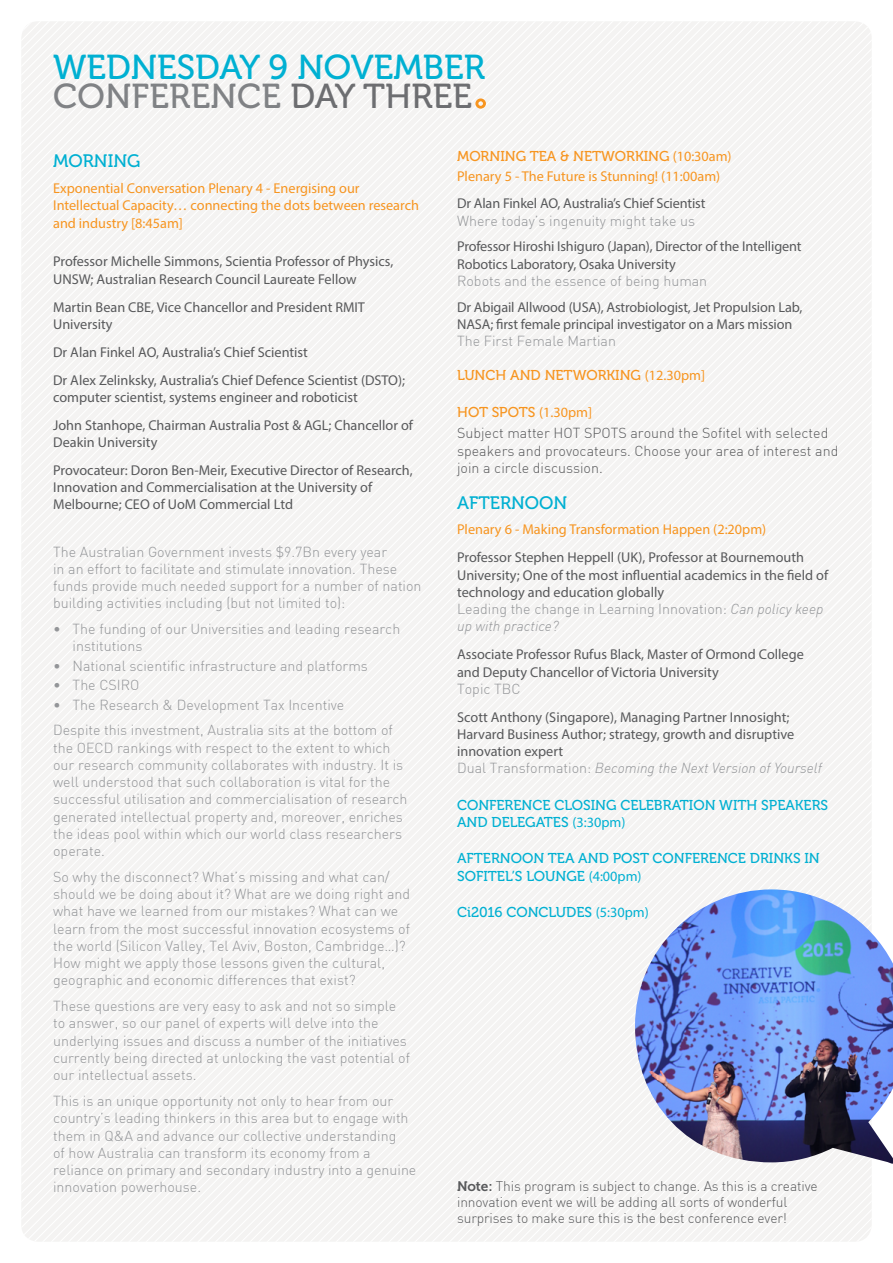
<style>
.page{position:relative;width:893px;height:1263px;background:#fff}
.page>*{position:absolute;margin:0;border:0;box-sizing:border-box;transform-origin:0 0}
.t1{font:34.5px/29.2px "Museo 500";color:#00b0d2}
.t2{font:18px "Museo 500";color:#00b0d2}
.t3{font:300 14.25px/17.2px "DIN";color:#939598}
.t4{font:14.25px/17.2px "Myriad Pro";color:#58595b}
.t5{font:14.25px/17.2px "Myriad Pro";color:#f79520}
.t6{font:14.25px/17.2px "Museo 500";color:#00b0d2}
.t7{font:300 14.25px/17.2px "DIN";color:#58595b}
.t8{font:14.25px "Museo 500";color:#f79520}
.t9{font:italic 300 14.25px "DIN";color:#939598}
.t10{font:300 13.8px/16px "DIN";letter-spacing:-.01em;color:#58595b}
.s1{color:#808285}
.s2{color:#6d6e71}
.s3{font-family:"Myriad Pro"}
.s4{font-style:italic}
.s5{font-style:normal}
.s6{font-family:"Museo 700";font-weight:400}
</style>
<div class="page">
<svg style="left:427px;top:22px;width:9px;height:1219px"></svg>
<svg style="left:444px;top:22px;width:9px;height:1219px"></svg>
<svg style="left:453px;top:22px;width:9px;height:1219px"></svg>
<svg style="left:470px;top:22px;width:9px;height:1219px"></svg>
<svg style="left:479px;top:22px;width:8px;height:1219px"></svg>
<svg style="left:487px;top:22px;width:9px;height:1219px"></svg>
<svg style="left:496px;top:22px;width:9px;height:1219px"></svg>
<svg style="left:505px;top:22px;width:8px;height:1219px"></svg>
<svg style="left:513px;top:22px;width:9px;height:1219px"></svg>
<svg style="left:522px;top:22px;width:8px;height:1219px"></svg>
<svg style="left:530px;top:22px;width:10px;height:1219px"></svg>
<svg style="left:540px;top:22px;width:8px;height:1219px"></svg>
<svg style="left:548px;top:22px;width:9px;height:1219px"></svg>
<svg style="left:557px;top:22px;width:9px;height:1219px"></svg>
<svg style="left:566px;top:22px;width:8px;height:1219px"></svg>
<svg style="left:574px;top:22px;width:9px;height:1219px"></svg>
<svg style="left:583px;top:22px;width:9px;height:1219px"></svg>
<svg style="left:592px;top:22px;width:8px;height:1219px"></svg>
<svg style="left:600px;top:22px;width:9px;height:1219px"></svg>
<svg style="left:609px;top:22px;width:8px;height:1219px"></svg>
<svg style="left:617px;top:22px;width:9px;height:1219px"></svg>
<svg style="left:626px;top:22px;width:9px;height:1219px"></svg>
<svg style="left:635px;top:22px;width:8px;height:1219px"></svg>
<svg style="left:643px;top:22px;width:9px;height:1219px"></svg>
<svg style="left:652px;top:22px;width:8px;height:1219px"></svg>
<svg style="left:660px;top:22px;width:9px;height:1219px"></svg>
<svg style="left:669px;top:22px;width:9px;height:1219px"></svg>
<svg style="left:678px;top:22px;width:8px;height:1219px"></svg>
<svg style="left:686px;top:22px;width:9px;height:1219px"></svg>
<svg style="left:695px;top:22px;width:9px;height:1219px"></svg>
<svg style="left:704px;top:22px;width:8px;height:1219px"></svg>
<svg style="left:712px;top:22px;width:9px;height:1219px"></svg>
<svg style="left:721px;top:22px;width:10px;height:1219px"></svg>
<svg style="left:731px;top:22px;width:8px;height:1219px"></svg>
<svg style="left:739px;top:22px;width:9px;height:1219px"></svg>
<svg style="left:748px;top:22px;width:9px;height:1219px"></svg>
<svg style="left:757px;top:22px;width:8px;height:1219px"></svg>
<svg style="left:765px;top:22px;width:9px;height:1219px"></svg>
<svg style="left:774px;top:22px;width:8px;height:1219px"></svg>
<svg style="left:782px;top:22px;width:9px;height:1219px"></svg>
<svg style="left:791px;top:22px;width:9px;height:1219px"></svg>
<svg style="left:800px;top:22px;width:8px;height:1219px"></svg>
<svg style="left:808px;top:22px;width:9px;height:1219px"></svg>
<svg style="left:817px;top:22px;width:9px;height:1219px"></svg>
<svg style="left:826px;top:22px;width:8px;height:1219px"></svg>
<svg style="left:834px;top:22px;width:9px;height:1219px"></svg>
<svg style="left:843px;top:22px;width:28px;height:1219px"></svg>
<img style="left:635px;top:889px;width:258px;height:275px">
<svg style="left:475px;top:98px;width:11px;height:11px"></svg>
<h1 class="t1" style="left:53px;top:53px;width:434px">WEDNESDAY 9 NOVEMBER<br><span class="s1">CONFERENCE</span> <span class="s2">DAY THREE</span></h1>
<p class="t2" style="left:53px;top:151px;width:89px">MORNING</p>
<p class="t5" style="left:53px;top:180px;width:367px">Exponential Conversation Plenary 4 - Energising our<br>Intellectual Capacity… connecting the dots between research and industry [8:45am]</p>
<p class="t4" style="left:53px;top:253px;width:342px">Professor Michelle Simmons, Scientia Professor of Physics,<br>UNSW; Australian Research Council Laureate Fellow</p>
<p class="t4" style="left:53px;top:298px;width:313px">Martin Bean CBE, Vice Chancellor and President RMIT<br>University</p>
<p class="t4" style="left:53px;top:338px;width:353px;line-height:27.9px">Dr Alan Finkel AO, Australia’s Chief Scientist<br>Dr Alex Zelinksky, Australia’s Chief Defence Scientist (DSTO);</p>
<p class="t4" style="left:53px;top:383px;width:361px;line-height:27.9px">computer scientist, systems engineer and roboticist<br>John Stanhope, Chairman Australia Post &amp; AGL; Chancellor of</p>
<p class="t4" style="left:53px;top:428px;width:361px;line-height:27.9px">Deakin University<br>Provocateur: Doron Ben-Meir, Executive Director of Research,</p>
<p class="t4" style="left:53px;top:478px;width:321px">Innovation and Commercialisation at the University of<br>Melbourne; CEO of UoM Commercial Ltd</p>
<p class="t3" style="left:53px;top:543px;width:370px">The Australian Government invests $9.7Bn every year<br>in an effort to facilitate and stimulate innovation. These funds provide much needed support for a number of nation building activities including (but not limited to):</p>
<p class="t3" style="left:73px;top:620px;width:329px;text-indent:-19px">• The funding of our Universities and leading research institutions</p>
<p class="t3" style="left:53px;top:657px;width:316px">• National scientific infrastructure and platforms</p>
<p class="t3" style="left:53px;top:676px;width:88px">• The CSIRO</p>
<p class="t3" style="left:53px;top:691px;width:341px;line-height:25.8px">• The Research &amp; Development Tax Incentive<br>Despite this investment, Australia sits at the bottom of</p>
<p class="t3" style="left:53px;top:739px;width:356px">the OECD rankings with respect to the extent to which our research community collaborates with industry. It is well understood that such collaboration is vital for the successful utilisation and commercialisation of research generated intellectual property and, moreover, enriches the ideas pool within which our world class researchers operate.</p>
<p class="t3" style="left:53px;top:868px;width:359px">So why the disconnect? What’s missing and what can/ should we be doing about it? What are we doing right and what have we learned from our mistakes? What can we learn from the most successful innovation ecosystems of the world (Silicon Valley, Tel Aviv, Boston, Cambridge…)?<br>How might we apply those lessons given the cultural, geographic and economic differences that exist?</p>
<p class="t3" style="left:53px;top:997px;width:358px">These questions are very easy to ask and not so simple to answer, so our panel of experts will delve into the underlying issues and discuss a number of the initiatives currently being directed at unlocking the vast potential of our intellectual assets.</p>
<p class="t3" style="left:53px;top:1092px;width:365px">This is an unique opportunity not only to hear from our country’s leading thinkers in this area but to engage with them in Q&amp;A and advance our collective understanding<br>of how Australia can transform its economy from a reliance on primary and secondary industry into a genuine innovation powerhouse.</p>
<p class="t8" style="left:457px;top:148px;width:276px">MORNING TEA &amp; NETWORKING <span class="s3">(10:30am)</span></p>
<p class="t5" style="left:457px;top:167px;width:265px">Plenary 5 - The Future is Stunning! (11:00am)</p>
<p class="t4" style="left:457px;top:195px;width:250px">Dr Alan Finkel AO, Australia’s Chief Scientist</p>
<p class="t3" style="left:457px;top:212px;width:240px">Where today’s ingenuity might take us</p>
<p class="t4" style="left:457px;top:238px;width:346px">Professor Hiroshi Ishiguro (Japan), Director of the Intelligent<br>Robotics Laboratory, Osaka University</p>
<p class="t3" style="left:457px;top:272px;width:252px">Robots and the essence of being human</p>
<p class="t4" style="left:457px;top:298px;width:347px">Dr Abigail Allwood (USA), Astrobiologist, Jet Propulsion Lab,<br>NASA; first female principal investigator on a Mars mission</p>
<p class="t3" style="left:457px;top:332px;width:160px">The First Female Martian</p>
<p class="t8" style="left:457px;top:368px;width:250px">LUNCH AND NETWORKING <span class="s3">(12.30pm]</span></p>
<p class="t8" style="left:457px;top:404px;width:137px">HOT SPOTS <span class="s3">(1.30pm]</span></p>
<p class="t7" style="left:457px;top:424px;width:383px">Subject matter HOT SPOTS around the Sofitel with selected speakers and provocateurs. Choose your area of interest and join a circle discussion.</p>
<p class="t2" style="left:457px;top:493px;width:112px">AFTERNOON</p>
<p class="t5" style="left:457px;top:521px;width:311px">Plenary 6 - Making Transformation Happen (2:20pm)</p>
<p class="t4" style="left:457px;top:549px;width:373px">Professor Stephen Heppell (UK), Professor at Bournemouth<br>University; One of the most influential academics in the field of technology and education globally</p>
<p class="t3" style="left:457px;top:600px;width:368px">Leading the change in Learning Innovation: <span class="s4">Can policy keep up with practice?</span></p>
<p class="t4" style="left:457px;top:646px;width:348px">Associate Professor Rufus Black, Master of Ormond College and Deputy Chancellor of Victoria University</p>
<p class="t3" style="left:457px;top:680px;width:65px">Topic TBC</p>
<p class="t4" style="left:457px;top:708px;width:339px">Scott Anthony (Singapore), Managing Partner Innosight;<br>Harvard Business Author; strategy, growth and disruptive innovation expert</p>
<p class="t9" style="left:457px;top:759px;width:366px"><span class="s5">Dual Transformation:</span> Becoming the Next Version of Yourself</p>
<p class="t6" style="left:457px;top:796px;width:372px">CONFERENCE CLOSING CELEBRATION WITH SPEAKERS<br>AND DELEGATES <span class="s3">(3:30pm)</span></p>
<p class="t6" style="left:457px;top:850px;width:364px">AFTERNOON TEA AND POST CONFERENCE DRINKS IN<br>SOFITEL’S LOUNGE <span class="s3">(4:00pm)</span></p>
<p class="t6" style="left:457px;top:904px;width:193px">Ci2016 CONCLUDES <span class="s3">(5:30pm)</span></p>
<p class="t10" style="left:457px;top:1178px;width:362px"><span class="s6">Note:</span> This program is subject to change. As this is a creative innovation event we will be adding all sorts of wonderful surprises to make sure this is the best conference ever!</p>
</div>
